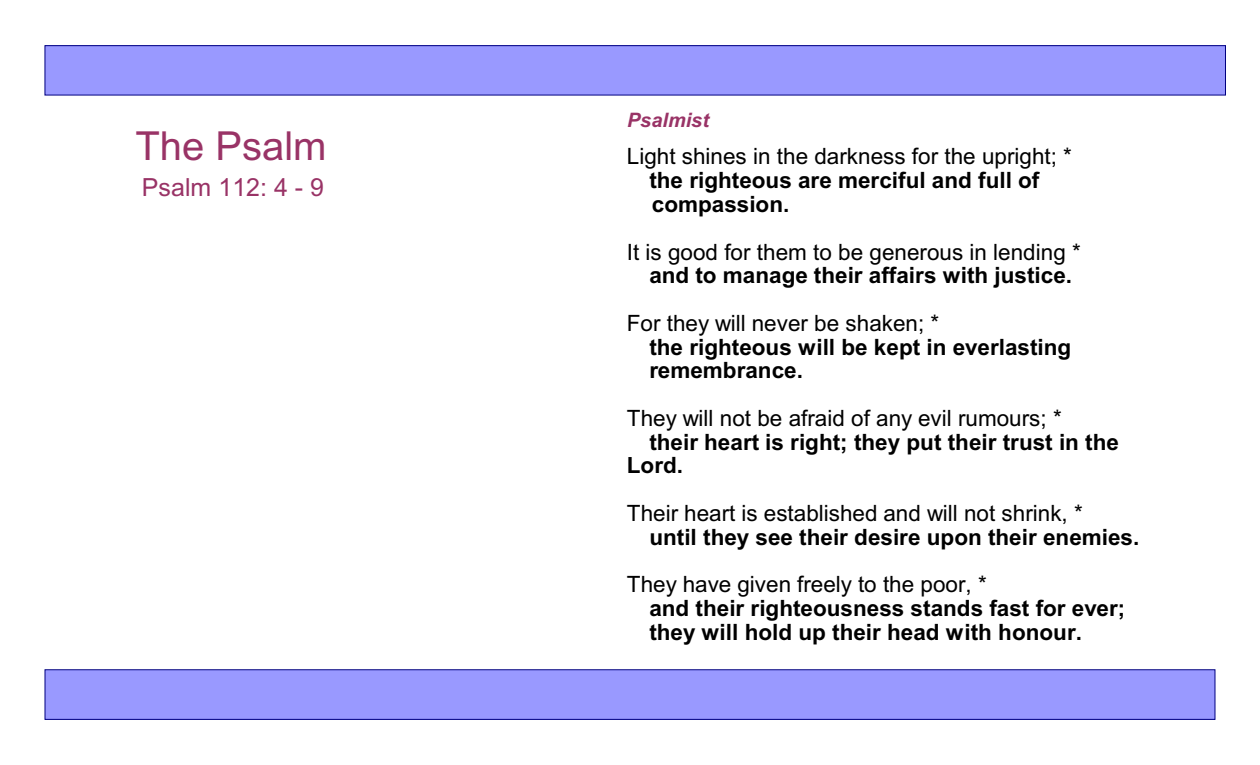
<style>
.page{position:relative;width:1260px;height:765px;background:#fff}
.page>*{position:absolute;margin:0;border:0;box-sizing:border-box;transform-origin:0 0}
.t1{font:40px "Arial";color:#936}
.t2{font:25px "Arial";letter-spacing:.005em;color:#936}
.t3{font:700 22.5px/23.9px "Arial";color:#000}
.t4{font:22.5px "Arial";color:#000}
.t5{font:italic 700 20px "Arial";color:#936}
</style>
<div class="page">
<div style="left:45px;top:670px;width:1170px;height:49px;background:#99f"></div>
<div style="left:45px;top:46px;width:1180px;height:49px;background:#99f"></div>
<h1 class="t1" style="left:135px;top:131px;width:193px">The Psalm</h1>
<p class="t2" style="left:142px;top:177px;width:184px">Psalm 112: 4 - 9</p>
<p class="t5" style="left:627px;top:112px;width:84px">Psalmist</p>
<p class="t4" style="left:627px;top:148px;width:447px">Light shines in the darkness for the upright; *</p>
<p class="t3" style="left:649px;top:170px;width:392px">the righteous are merciful and full of compassion.</p>
<p class="t4" style="left:627px;top:243px;width:456px">It is good for them to be generous in lending *</p>
<p class="t3" style="left:649px;top:265px;width:424px">and to manage their affairs with justice.</p>
<p class="t4" style="left:627px;top:314px;width:314px">For they will never be shaken; *</p>
<p class="t3" style="left:649px;top:337px;width:423px">the righteous will be kept in everlasting remembrance.</p>
<p class="t4" style="left:627px;top:409px;width:436px">They will not be afraid of any evil rumours; *</p>
<p class="t3" style="left:627px;top:432px;width:494px;text-indent:22px">their heart is right; they put their trust in the<br>Lord.</p>
<p class="t4" style="left:627px;top:505px;width:458px">Their heart is established and will not shrink, *</p>
<p class="t3" style="left:649px;top:527px;width:492px">until they see their desire upon their enemies.</p>
<p class="t4" style="left:627px;top:576px;width:362px">They have given freely to the poor, *</p>
<p class="t3" style="left:649px;top:598px;width:477px">and their righteousness stands fast for ever; they will hold up their head with honour.</p>
</div>
